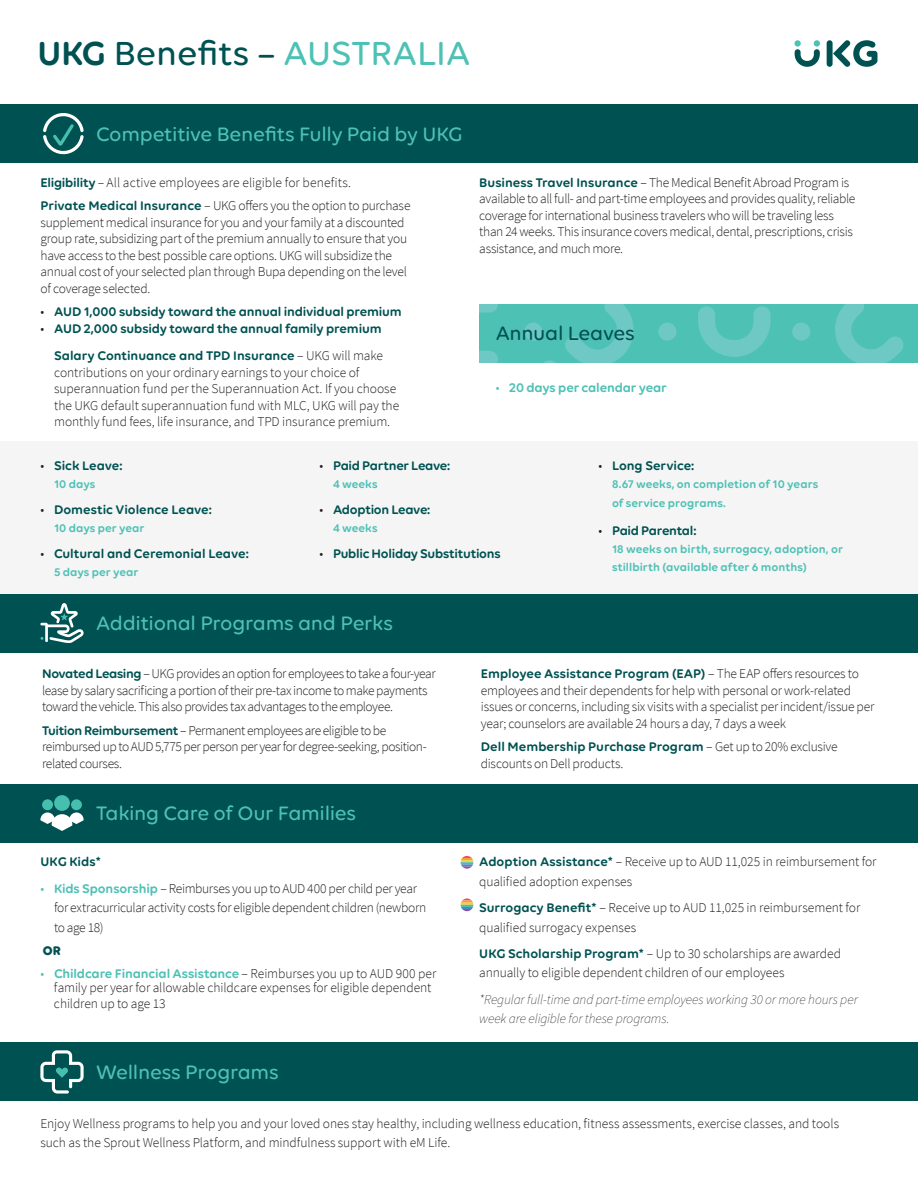
<style>
.page{position:relative;width:918px;height:1188px;background:#fff}
.page>*{position:absolute;margin:0;border:0;box-sizing:border-box;transform-origin:0 0}
.t1{font:500 36px "Volte Rounded";color:#005252}
.t2{font:500 21px "Volte Rounded";letter-spacing:-.015em;color:#4ec1b5}
.t3{font:500 21px "Volte Rounded";letter-spacing:-.015em;color:#005252}
.t4{font:300 13.5px/16.5px "Source Sans Pro";letter-spacing:-.015em;color:#231f20}
.t5{font:600 13.5px/27px "Volte Rounded";letter-spacing:-.01em;color:#005252;text-align:right}
.t6{font:300 13.5px/16.5px "Source Sans Pro";letter-spacing:-.035em;color:#231f20}
.t7{font:italic 13.5px/19.5px "Source Sans Variable";letter-spacing:-.005em;color:#231f20}
.t8{font:600 13.5px "Volte Rounded";letter-spacing:-.01em;color:#4ec1b5}
.t9{font:700 13.5px "Volte Rounded";color:#005252}
.t10{font:600 12px/19.5px "Volte Rounded";letter-spacing:.005em;color:#4ec1b5}
.s1{font-weight:600}
.s2{color:#4ec1b5}
.s3{font-family:"Volte Rounded";font-weight:600;color:#005252}
.s4{font-family:"Source Sans Pro";font-weight:300;color:#231f20}
.s5{font-family:"Source Sans Pro";font-weight:300}
.s6{font-family:"Volte Rounded";font-weight:600;color:#4ec1b5}
</style>
<div class="page">
<div style="left:0;top:105px;width:918px;height:58px;background:#005252"></div>
<div style="left:0;top:784px;width:918px;height:58px;background:#005252"></div>
<div style="left:0;top:1043px;width:918px;height:58px;background:#005252"></div>
<div style="left:827px;top:40px;width:6px;height:27px;background:#005252;border-radius:3px"></div>
<svg style="left:833px;top:40px;width:44px;height:27px"></svg>
<svg style="left:794px;top:40px;width:7px;height:7px"></svg>
<div style="left:814px;top:40px;width:6px;height:7px;background:#4ec1b5;border-radius:50%"></div>
<svg style="left:795px;top:49px;width:25px;height:18px"></svg>
<div style="left:54px;top:795px;width:16px;height:16px;background:#47bfaf;border-radius:50%"></div>
<div style="left:42px;top:799px;width:11px;height:11px;background:#47bfaf;border-radius:50%"></div>
<div style="left:71px;top:799px;width:11px;height:11px;background:#47bfaf;border-radius:50%"></div>
<svg style="left:40px;top:812px;width:44px;height:19px"></svg>
<svg style="left:43px;top:113px;width:41px;height:42px"></svg>
<svg style="left:40px;top:1050px;width:44px;height:44px"></svg>
<div style="left:0;top:442px;width:918px;height:152px;background:#f5f5f5"></div>
<svg style="left:461px;top:856px;width:12px;height:13px"></svg>
<svg style="left:461px;top:898px;width:12px;height:13px"></svg>
<div style="left:0;top:594px;width:918px;height:58px;background:#005252"></div>
<svg style="left:40px;top:603px;width:44px;height:40px"></svg>
<div style="left:479px;top:304px;width:439px;height:58px;background:#4ec1b5"></div>
<svg style="left:479px;top:304px;width:19px;height:58px"></svg>
<svg style="left:545px;top:360px;width:9px;height:2px"></svg>
<div style="left:792px;top:323px;width:18px;height:18px;background:#6ec9c4;border-radius:50%"></div>
<div style="left:658px;top:323px;width:18px;height:18px;background:#6ec9c4;border-radius:50%"></div>
<div style="left:524px;top:323px;width:18px;height:18px;background:#6ec9c4;border-radius:50%"></div>
<svg style="left:835px;top:304px;width:69px;height:58px"></svg>
<svg style="left:698px;top:306px;width:73px;height:51px"></svg>
<svg style="left:565px;top:304px;width:69px;height:58px"></svg>
<h1 class="t1" style="left:38px;top:32px;width:434px"><span class="s1">UKG</span> Benefits – <span class="s2">AUSTRALIA</span></h1>
<h2 class="t2" style="left:96px;top:122px;width:368px">Competitive Benefits Fully Paid by UKG</h2>
<p class="t4" style="left:41px;top:171px;width:371px;line-height:23.2px"><span class="s3">Eligibility</span> – All active employees are eligible for benefits.<br><span class="s3">Private Medical Insurance</span> – UKG offers you the option to purchase</p>
<p class="t4" style="left:41px;top:214px;width:368px">supplement medical insurance for you and your family at a discounted group rate, subsidizing part of the premium annually to ensure that you have access to the best possible care options. UKG will subsidize the annual cost of your selected plan through Bupa depending on the level of coverage selected.</p>
<p class="t5" style="left:41px;top:298px;width:363px"><span class="s4">•</span> AUD 1,000 subsidy toward the annual individual premium</p>
<p class="t5" style="left:41px;top:315px;width:344px"><span class="s4">•</span> AUD 2,000 subsidy toward the annual family premium<br>Salary Continuance and TPD Insurance <span class="s4">– UKG will make</span></p>
<p class="t4" style="left:54px;top:364px;width:347px">contributions on your ordinary earnings to your choice of superannuation fund per the Superannuation Act. If you choose the UKG default superannuation fund with MLC, UKG will pay the monthly fund fees, life insurance, and TPD insurance premium.</p>
<p class="t4" style="left:479px;top:174px;width:378px"><span class="s3">Business Travel Insurance</span> – The Medical Benefit Abroad Program is available to all full- and part-time employees and provides quality, reliable coverage for international business travelers who will be traveling less than 24 weeks. This insurance covers medical, dental, prescriptions, crisis assistance, and much more.</p>
<h2 class="t3" style="left:496px;top:321px;width:140px">Annual Leaves</h2>
<p class="t8" style="left:496px;top:380px;width:173px"><span class="s5">•</span> 20 days per calendar year</p>
<p class="t5" style="left:40px;top:452px;width:84px"><span class="s4">•</span> Sick Leave:</p>
<p class="t10" style="left:54px;top:474px;width:43px">10 days</p>
<p class="t5" style="left:40px;top:496px;width:173px"><span class="s4">•</span> Domestic Violence Leave:</p>
<p class="t10" style="left:54px;top:518px;width:92px">10 days per year</p>
<p class="t5" style="left:40px;top:540px;width:210px"><span class="s4">•</span> Cultural and Ceremonial Leave:</p>
<p class="t10" style="left:54px;top:562px;width:86px">5 days per year</p>
<p class="t5" style="left:320px;top:452px;width:132px"><span class="s4">•</span> Paid Partner Leave:</p>
<p class="t10" style="left:333px;top:474px;width:46px">4 weeks</p>
<p class="t5" style="left:320px;top:496px;width:112px"><span class="s4">•</span> Adoption Leave:</p>
<p class="t10" style="left:333px;top:518px;width:46px">4 weeks</p>
<p class="t5" style="left:320px;top:540px;width:183px"><span class="s4">•</span> Public Holiday Substitutions</p>
<p class="t5" style="left:599px;top:452px;width:97px"><span class="s4">•</span> Long Service:</p>
<p class="t10" style="left:612px;top:474px;width:208px">8.67 weeks, on completion of 10 years of service programs.</p>
<p class="t5" style="left:598px;top:517px;width:99px"><span class="s4">•</span> Paid Parental:</p>
<p class="t10" style="left:612px;top:540px;width:232px;line-height:18px">18 weeks on birth, surrogacy, adoption, or stillbirth (available after 6 months)</p>
<h2 class="t2" style="left:96px;top:611px;width:298px">Additional Programs and Perks</h2>
<p class="t6" style="left:42px;top:666px;width:395px"><span class="s3">Novated Leasing</span> – UKG provides an option for employees to take a four-year lease by salary sacrificing a portion of their pre-tax income to make payments toward the vehicle. This also provides tax advantages to the employee.</p>
<p class="t6" style="left:42px;top:722px;width:386px"><span class="s3">Tuition Reimbursement</span> – Permanent employees are eligible to be reimbursed up to AUD 5,775 per person per year for degree-seeking, position&shy;related courses.</p>
<h2 class="t2" style="left:96px;top:801px;width:262px">Taking Care of Our Families</h2>
<p class="t5" style="left:40px;top:848px;width:62px">UKG Kids*</p>
<p class="t4" style="left:54px;top:878px;width:374px;line-height:19.5px;text-indent:-14px"><span class="s2">•</span> <span class="s6">Kids Sponsorship</span> – Reimburses you up to AUD 400 per child per year for extracurricular activity costs for eligible dependent children (newborn to age 18)</p>
<p class="t9" style="left:43px;top:942px;width:20px">OR</p>
<p class="t8" style="left:40px;top:966px;width:397px"><span class="s5">•</span> Childcare Financial Assistance <span class="s4">– Reimburses you up to AUD 900 per</span></p>
<p class="t4" style="left:54px;top:979px;width:379px">family per year for allowable childcare expenses for eligible dependent children up to age 13</p>
<h2 class="t2" style="left:96px;top:1060px;width:184px">Wellness Programs</h2>
<p class="t5" style="left:481px;top:660px;width:380px">Employee Assistance Program (EAP) <span class="s4">– The EAP offers resources to</span></p>
<p class="t4" style="left:481px;top:682px;width:395px">employees and their dependents for help with personal or work-related issues or concerns, including six visits with a specialist per incident/issue per year; counselors are available 24 hours a day, 7 days a week</p>
<p class="t5" style="left:481px;top:733px;width:358px">Dell Membership Purchase Program <span class="s4">– Get up to 20% exclusive</span></p>
<p class="t4" style="left:481px;top:755px;width:144px">discounts on Dell products.</p>
<p class="t4" style="left:479px;top:852px;width:399px;line-height:19.5px"><span class="s3">Adoption Assistance*</span> – Receive up to AUD 11,025 in reimbursement for qualified adoption expenses</p>
<p class="t4" style="left:479px;top:898px;width:383px;line-height:19.5px"><span class="s3">Surrogacy Benefit*</span> – Receive up to AUD 11,025 in reimbursement for qualified surrogacy expenses</p>
<p class="t4" style="left:479px;top:944px;width:363px;line-height:19.5px"><span class="s3">UKG Scholarship Program*</span> – Up to 30 scholarships are awarded annually to eligible dependent children of our employees</p>
<p class="t7" style="left:479px;top:989px;width:380px">*Regular full-time and part-time employees working 30 or more hours per week are eligible for these programs.</p>
<p class="t4" style="left:40px;top:1113px;width:800px;line-height:19.5px">Enjoy Wellness programs to help you and your loved ones stay healthy, including wellness education, fitness assessments, exercise classes, and tools such as the Sprout Wellness Platform, and mindfulness support with eM Life.</p>
</div>
